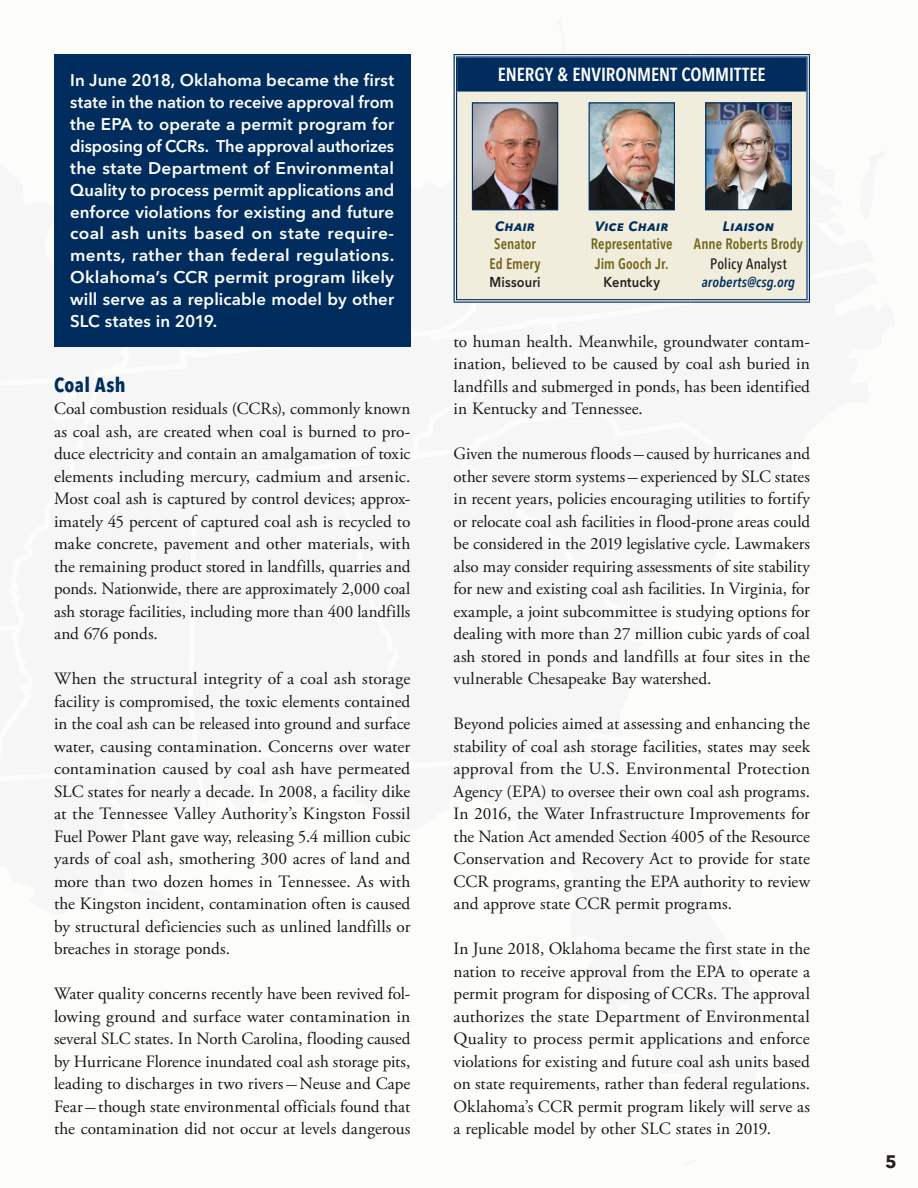
<style>
.page{position:relative;width:918px;height:1188px;background:#fcfcfa}
.page>*{position:absolute;margin:0;border:0;box-sizing:border-box;transform-origin:0 0}
.Section_head{font:700 condensed 20.25px "Avenir Next LT Pro";letter-spacing:.015em;color:#002d5e}
.Leadership_-_Committ{font:600 condensed 18.75px "Avenir Next LT Pro";letter-spacing:-.005em;color:#fff}
.t1{font:700 18px "Avenir Next LT Pro";color:#231f20}
.Body{font:17.25px/22.5px "Adobe Garamond Pro";color:#1a1415;text-align:justify}
.Paragraph_Style_1{font:600 16.8px/21.9px "Avenir Next LT Pro";letter-spacing:.005em;color:#fff;text-align:justify}
.Leadership_-_Legisla{font:600 condensed 15px "Avenir Next LT Pro";letter-spacing:.005em;color:#716519;scale:.95 1}
.Leadership_-_Name{font:600 condensed 15px "Avenir Next LT Pro";letter-spacing:.005em;color:#716519;scale:.95 1}
.SLC_staff_title_v2{font:500 condensed 15px "Avenir Next LT Pro";letter-spacing:.005em;color:#1a1415}
.Leadership_Page_Stat{font:600 14.25px "Avenir Next LT Pro";letter-spacing:.015em;color:#231f20;scale:.9 1}
.SLC_staff_email_v2{font:italic 600 condensed 14.25px "Avenir Next LT Pro";letter-spacing:.01em;color:#002d5e}
.Leadership_Page_Posi{font:italic 700 13.5px "Avenir Next LT Pro";letter-spacing:.03em;color:#002d5e}
</style>
<div class="page">
<div style="left:455px;top:56px;width:353px;height:36px;background:#002d5e"></div>
<div style="left:457px;top:92px;width:349px;height:207px;background:#f1eddc"></div>
<hr style="left:454px;top:54px;width:119px;height:4px;background:#cdd5df">
<hr style="left:454px;top:58px;width:3px;height:34px;background:#fff">
<hr style="left:573px;top:54px;width:118px;height:4px;background:#cdd5df">
<hr style="left:691px;top:54px;width:119px;height:4px;background:#cdd5df">
<hr style="left:806px;top:58px;width:4px;height:34px;background:#ccd5de">
<hr style="left:454px;top:92px;width:3px;height:129px;background:#fff">
<hr style="left:806px;top:92px;width:4px;height:129px;background:#ccd5de">
<hr style="left:454px;top:221px;width:3px;height:78px;background:#fff">
<hr style="left:806px;top:221px;width:4px;height:78px;background:#ccd5de">
<svg style="left:455px;top:300px;width:118px;height:2px"></svg>
<svg style="left:573px;top:300px;width:118px;height:2px"></svg>
<svg style="left:691px;top:299px;width:118px;height:3px"></svg>
<hr style="left:454px;top:54px;width:119px;height:1px;background:#002d5e">
<hr style="left:456px;top:56px;width:117px;height:2px;background:#002d5e">
<hr style="left:454px;top:55px;width:1px;height:37px;background:#002d5e">
<hr style="left:456px;top:58px;width:1px;height:34px;background:#002d5e">
<hr style="left:573px;top:54px;width:118px;height:1px;background:#002d5e">
<hr style="left:573px;top:56px;width:118px;height:2px;background:#002d5e">
<hr style="left:691px;top:54px;width:119px;height:1px;background:#002d5e">
<hr style="left:691px;top:56px;width:117px;height:2px;background:#002d5e">
<hr style="left:806px;top:58px;width:2px;height:34px;background:#002d5e">
<hr style="left:809px;top:55px;width:1px;height:37px;background:#002d5e">
<hr style="left:454px;top:92px;width:1px;height:129px;background:#002d5e">
<hr style="left:456px;top:92px;width:1px;height:129px;background:#002d5e">
<hr style="left:806px;top:92px;width:2px;height:129px;background:#002d5e">
<hr style="left:809px;top:92px;width:1px;height:129px;background:#002d5e">
<hr style="left:454px;top:221px;width:1px;height:81px;background:#002d5e">
<hr style="left:456px;top:221px;width:1px;height:78px;background:#002d5e">
<hr style="left:806px;top:221px;width:2px;height:78px;background:#002d5e">
<hr style="left:809px;top:221px;width:1px;height:81px;background:#002d5e">
<hr style="left:456px;top:299px;width:117px;height:1px;background:#002d5e">
<hr style="left:454px;top:302px;width:119px;height:1px;background:#002d5e">
<hr style="left:573px;top:299px;width:118px;height:1px;background:#002d5e">
<hr style="left:573px;top:302px;width:118px;height:1px;background:#002d5e">
<hr style="left:691px;top:299px;width:117px;height:1px;background:#002d5e">
<hr style="left:691px;top:302px;width:119px;height:1px;background:#002d5e">
<img style="left:474px;top:104px;width:82px;height:104px">
<div style="left:472px;top:102px;width:86px;height:108px;border:1px solid #002d5e"></div>
<img style="left:591px;top:104px;width:82px;height:104px">
<div style="left:589px;top:102px;width:86px;height:108px;border:1px solid #002d5e"></div>
<img style="left:707px;top:104px;width:83px;height:104px">
<div style="left:705px;top:102px;width:87px;height:108px;border:1px solid #002d5e"></div>
<div style="left:54px;top:54px;width:356px;height:292px;background:#002d5e"></div>
<p class="Paragraph_Style_1" style="left:70px;top:70px;width:326px">In June 2018, Oklahoma became the first state in the nation to receive approval from the EPA to operate a permit program for disposing of CCRs. The approval authorizes the state Department of Environmental Quality to process permit applications and enforce violations for existing and future coal ash units based on state require&shy;ments, rather than federal regulations.<br>Oklahoma’s CCR permit program likely will serve as a replicable model by other SLC states in 2019.</p>
<p class="Section_head" style="left:54px;top:372px;width:73px">Coal Ash</p>
<p class="Body" style="left:54px;top:398px;width:358px">Coal combustion residuals (CCRs), commonly known as coal ash, are created when coal is burned to pro&shy;duce electricity and contain an amalgamation of toxic elements including mercury, cadmium and arsenic.<br>Most coal ash is captured by control devices; approx&shy;imately 45 percent of captured coal ash is recycled to make concrete, pavement and other materials, with the remaining product stored in landfills, quarries and ponds. Nationwide, there are approximately 2,000 coal ash storage facilities, including more than 400 landfills and 676 ponds.</p>
<p class="Body" style="left:54px;top:668px;width:358px">When the structural integrity of a coal ash storage facility is compromised, the toxic elements contained in the coal ash can be released into ground and surface water, causing contamination. Concerns over water contamination caused by coal ash have permeated SLC states for nearly a decade. In 2008, a facility dike at the Tennessee Valley Authority’s Kingston Fossil Fuel Power Plant gave way, releasing 5.4 million cubic yards of coal ash, smothering 300 acres of land and more than two dozen homes in Tennessee. As with the Kingston incident, contamination often is caused by structural deficiencies such as unlined landfills or breaches in storage ponds.</p>
<p class="Body" style="left:54px;top:983px;width:358px">Water quality concerns recently have been revived fol&shy;lowing ground and surface water contamination in several SLC states. In North Carolina, flooding caused by Hurricane Florence inundated coal ash storage pits, leading to discharges in two rivers — Neuse and Cape Fear — though state environmental officials found that the contamination did not occur at levels dangerous</p>
<p class="Leadership_-_Committ" style="left:498px;top:63px;width:269px">ENERGY &amp; ENVIRONMENT COMMITTEE</p>
<p class="Leadership_Page_Posi" style="left:495px;top:218px;width:41px">Chair</p>
<p class="Leadership_-_Legisla" style="left:494px;top:235px;width:45px">Senator</p>
<p class="Leadership_-_Name" style="left:490px;top:254px;width:55px">Ed Emery</p>
<p class="Leadership_Page_Stat" style="left:489px;top:274px;width:59px">Missouri</p>
<p class="Leadership_Page_Posi" style="left:595px;top:218px;width:75px">Vice Chair</p>
<p class="Leadership_-_Legisla" style="left:591px;top:235px;width:88px">Representative</p>
<p class="Leadership_-_Name" style="left:595px;top:254px;width:79px">Jim Gooch Jr.</p>
<p class="Leadership_Page_Stat" style="left:604px;top:274px;width:64px">Kentucky</p>
<p class="Leadership_Page_Posi" style="left:723px;top:218px;width:53px">Liaison</p>
<p class="Leadership_-_Legisla" style="left:694px;top:235px;width:116px">Anne Roberts Brody</p>
<p class="SLC_staff_title_v2" style="left:710px;top:255px;width:78px">Policy Analyst</p>
<p class="SLC_staff_email_v2" style="left:702px;top:274px;width:95px">aroberts@csg.org</p>
<p class="Body" style="left:454px;top:330px;width:358px">to human health. Meanwhile, groundwater contam&shy;ination, believed to be caused by coal ash buried in landfills and submerged in ponds, has been identified in Kentucky and Tennessee.</p>
<p class="Body" style="left:454px;top:443px;width:358px">Given the numerous floods — caused by hurricanes and other severe storm systems — experienced by SLC states in recent years, policies encouraging utilities to fortify or relocate coal ash facilities in flood-prone areas could be considered in the 2019 legislative cycle. Lawmakers also may consider requiring assessments of site stability for new and existing coal ash facilities. In Virginia, for example, a joint subcommittee is studying options for dealing with more than 27 million cubic yards of coal ash stored in ponds and landfills at four sites in the vulnerable Chesapeake Bay watershed.</p>
<p class="Body" style="left:454px;top:713px;width:358px">Beyond policies aimed at assessing and enhancing the stability of coal ash storage facilities, states may seek approval from the U.S. Environmental Protection Agency (EPA) to oversee their own coal ash programs.<br>In 2016, the Water Infrastructure Improvements for the Nation Act amended Section 4005 of the Resource Conservation and Recovery Act to provide for state CCR programs, granting the EPA authority to review and approve state CCR permit programs.</p>
<p class="Body" style="left:454px;top:938px;width:358px">In June 2018, Oklahoma became the first state in the nation to receive approval from the EPA to operate a permit program for disposing of CCRs. The approval authorizes the state Department of Environmental Quality to process permit applications and enforce violations for existing and future coal ash units based on state requirements, rather than federal regulations.<br>Oklahoma’s CCR permit program likely will serve as a replicable model by other SLC states in 2019.</p>
<p class="t1" style="left:885px;top:1150px;width:13px">5</p>
</div>
